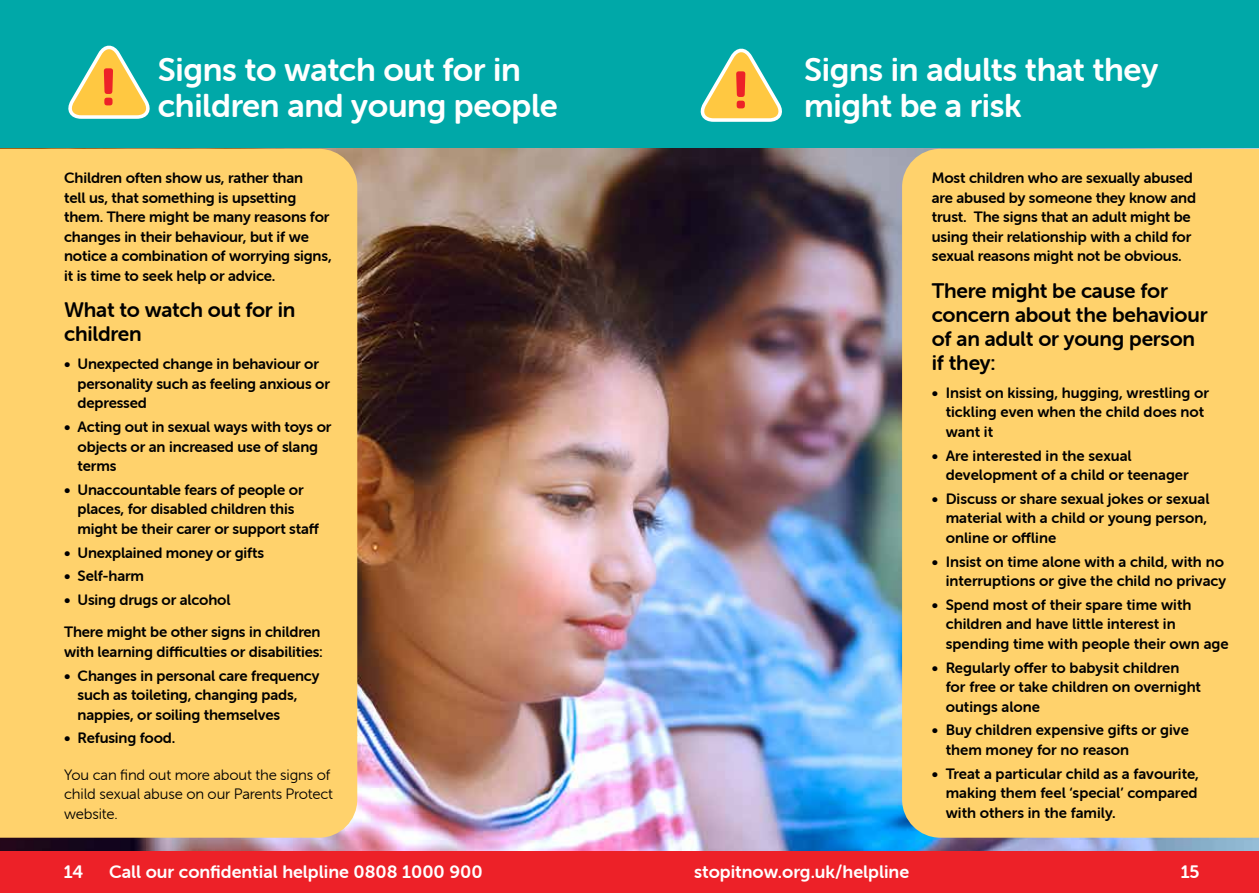
<style>
.page{position:relative;width:1259px;height:893px;background:#00a8a8}
.page>*{position:absolute;margin:0;border:0;box-sizing:border-box;transform-origin:0 0}
.t1{font:51.9px "Museo Sans Rounded 900";color:#ed2128}
.t2{font:33px/36px "Museo Sans Rounded 700";letter-spacing:-.01em;color:#fff}
.t3{font:21px/24px "Museo Sans Rounded 700";letter-spacing:-.01em;color:#000}
.t4{font:18px "Museo Sans Rounded 700";color:#fff}
.t5{font:15px/19.5px "Museo Sans Rounded 700";letter-spacing:-.01em;color:#000}
.t6{font:15px/19.5px "Museo Sans Rounded 300";letter-spacing:-.01em;color:#000}
</style>
<div class="page">
<img style="left:0;top:149px;width:1259px;height:703px">
<div style="left:902px;top:149px;width:357px;height:689px;background:#ffd26c"></div>
<div style="left:0;top:149px;width:357px;height:689px;background:#ffd26c"></div>
<svg style="left:700px;top:48px;width:82px;height:74px"></svg>
<svg style="left:68px;top:45px;width:82px;height:74px"></svg>
<div style="left:0;top:852px;width:1259px;height:41px;background:#ed2128"></div>
<h2 class="t2" style="left:158px;top:51px;width:402px">Signs to watch out for in children and young people</h2>
<h1 class="t1" style="left:101px;top:58px;width:16px">!</h1>
<h1 class="t1" style="left:733px;top:61px;width:16px">!</h1>
<p class="t5" style="left:64px;top:168px;width:269px">Children often show us, rather than<br>tell us, that something is upsetting them. There might be many reasons for changes in their behaviour, but if we notice a combination of worrying signs, it is time to seek help or advice.</p>
<h3 class="t3" style="left:64px;top:298px;width:233px">What to watch out for in children</h3>
<p class="t5" style="left:78px;top:354px;width:254px;text-indent:-13px">• Unexpected change in behaviour or personality such as feeling anxious or depressed</p>
<p class="t5" style="left:78px;top:417px;width:255px;text-indent:-13px">• Acting out in sexual ways with toys or objects or an increased use of slang terms</p>
<p class="t5" style="left:78px;top:480px;width:243px;text-indent:-13px">• Unaccountable fears of people or places, for disabled children this might be their carer or support staff</p>
<p class="t5" style="left:64px;top:543px;width:201px">• Unexplained money or gifts</p>
<p class="t5" style="left:64px;top:566px;width:81px">• Self-harm</p>
<p class="t5" style="left:64px;top:584px;width:258px;line-height:32.2px">• Using drugs or alcohol<br>There might be other signs in children</p>
<p class="t5" style="left:64px;top:642px;width:260px">with learning difficulties or disabilities:</p>
<p class="t5" style="left:78px;top:666px;width:243px;text-indent:-13px">• Changes in personal care frequency such as toileting, changing pads, nappies, or soiling themselves</p>
<p class="t5" style="left:64px;top:728px;width:113px">• Refusing food.</p>
<p class="t6" style="left:64px;top:765px;width:270px">You can find out more about the signs of child sexual abuse on our Parents Protect website.</p>
<h2 class="t2" style="left:804px;top:51px;width:355px">Signs in adults that they might be a risk</h2>
<p class="t5" style="left:932px;top:168px;width:266px">Most children who are sexually abused are abused by someone they know and trust. The signs that an adult might be using their relationship with a child for sexual reasons might not be obvious.</p>
<h3 class="t3" style="left:932px;top:279px;width:277px">There might be cause for concern about the behaviour of an adult or young person if they:</h3>
<p class="t5" style="left:945px;top:383px;width:265px;text-indent:-14px">• Insist on kissing, hugging, wrestling or tickling even when the child does not want it</p>
<p class="t5" style="left:945px;top:446px;width:244px;text-indent:-14px">• Are interested in the sexual development of a child or teenager</p>
<p class="t5" style="left:945px;top:489px;width:265px;text-indent:-14px">• Discuss or share sexual jokes or sexual material with a child or young person, online or offline</p>
<p class="t5" style="left:932px;top:552px;width:296px;text-align:right">• Insist on time alone with a child, with no interruptions or give the child no privacy</p>
<p class="t5" style="left:945px;top:595px;width:284px;text-indent:-14px">• Spend most of their spare time with children and have little interest in spending time with people their own age</p>
<p class="t5" style="left:945px;top:658px;width:257px;text-indent:-14px">• Regularly offer to babysit children for free or take children on overnight outings alone</p>
<p class="t5" style="left:945px;top:720px;width:245px;text-indent:-14px">• Buy children expensive gifts or give them money for no reason</p>
<p class="t5" style="left:945px;top:764px;width:255px;text-align:justify;text-indent:-14px">• Treat a particular child as a favourite, making them feel ‘special’ compared with others in the family.</p>
<p class="t4" style="left:64px;top:862px;width:21px">14</p>
<p class="t4" style="left:109px;top:862px;width:375px">Call our confidential helpline 0808 1000 900</p>
<p class="t4" style="left:694px;top:862px;width:216px">stopitnow.org.uk/helpline</p>
<p class="t4" style="left:1180px;top:862px;width:20px">15</p>
</div>
